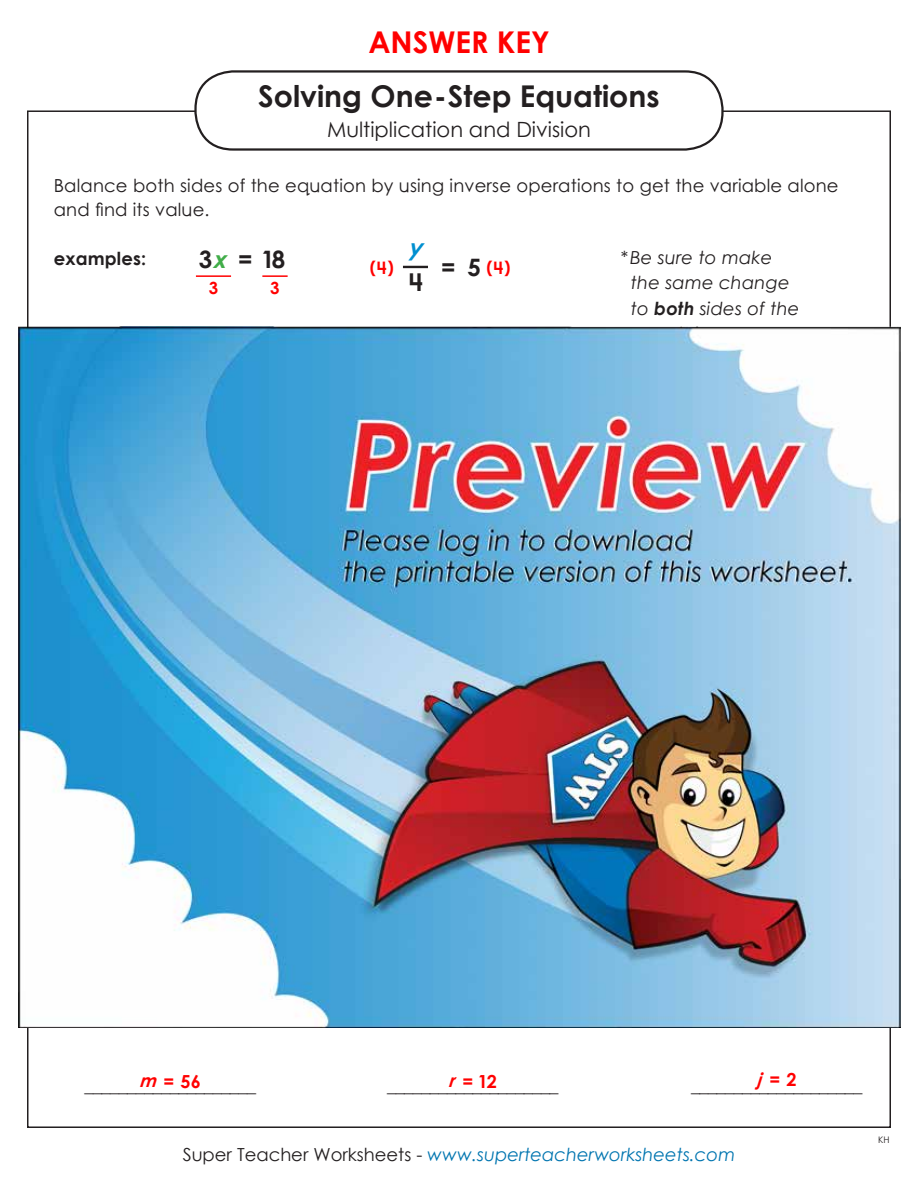
<style>
.page{position:relative;width:918px;height:1188px;background:#fff}
.page>*{position:absolute;margin:0;border:0;box-sizing:border-box;transform-origin:0 0}
.t1{font:700 30px "Century Gothic 2";color:#231f20}
.t2{font:700 30px "Century STW4";color:#f00}
.t3{font:700 24px "Century STW4";color:#231f20}
.t4{font:italic 700 24px "Century STW4";color:#008fd0}
.t5{font:21px "Century Gothic 2";color:#231f20}
.t6{font:18px/24px "Century STW4";letter-spacing:.01em;color:#231f20}
.t7{font:italic 18px "Century Gothic 2";color:#0075b0}
.t8{font:italic 18px/25.5px "Century STW4";letter-spacing:.01em;color:#231f20}
.t9{font:700 18px "Century STW4";color:#f00}
.t10{font:700 18px "Century STW4";letter-spacing:.01em;color:#231f20}
.t11{font:700 16.8px "Century STW4";color:#f00}
.t12{font:9px "Century Gothic 2";color:#231f20}
.s1{font-weight:700}
.s2{font-style:italic;color:#41ad49}
.s3{font-style:italic}
.s4{font-style:normal;color:#231f20}
</style>
<div class="page">
<div style="left:194px;top:70px;width:530px;height:81px;border:2px solid #231f20;border-radius:38px"></div>
<hr style="left:403px;top:266px;width:25px;height:2px;background:#231f20">
<hr style="left:196px;top:275px;width:35px;height:2px;background:#f00">
<hr style="left:262px;top:275px;width:26px;height:2px;background:#f00">
<img style="left:18px;top:326px;width:882px;height:702px">
<h1 class="t2" style="left:368px;top:19px;width:183px">ANSWER KEY</h1>
<h1 class="t1" style="left:258px;top:73px;width:403px">Solving One-Step Equations</h1>
<p class="t5" style="left:327px;top:114px;width:265px">Multiplication and Division</p>
<p class="t6" style="left:54px;top:174px;width:786px">Balance both sides of the equation by using inverse operations to get the variable alone and find its value.</p>
<p class="t10" style="left:54px;top:245px;width:94px">examples:</p>
<p class="t8" style="left:631px;top:244px;width:170px;text-indent:-10px">*Be sure to make the same change to <span class="s1">both</span> sides of the</p>
<h2 class="t4" style="left:409px;top:229px;width:21px">y</h2>
<h2 class="t3" style="left:409px;top:265px;width:15px">4</h2>
<h2 class="t3" style="left:199px;top:241px;width:88px">3<span class="s2">x</span> = 18</h2>
<h2 class="t3" style="left:441px;top:249px;width:41px">= 5</h2>
<p class="t11" style="left:209px;top:275px;width:11px">3</p>
<p class="t11" style="left:270px;top:275px;width:11px">3</p>
<p class="t11" style="left:370px;top:254px;width:26px">(4)</p>
<p class="t11" style="left:486px;top:254px;width:26px">(4)</p>
<p class="t9" style="left:140px;top:1067px;width:63px"><span class="s3">m</span> = 56</p>
<p class="t9" style="left:449px;top:1067px;width:49px"><span class="s3">r</span> = 12</p>
<p class="t9" style="left:757px;top:1066px;width:41px"><span class="s3">j</span> = 2</p>
<p class="t6" style="left:85px;top:1073px;width:173px">____________________</p>
<p class="t6" style="left:387px;top:1073px;width:173px">____________________</p>
<p class="t6" style="left:691px;top:1073px;width:173px">____________________</p>
<p class="t7" style="left:183px;top:1142px;width:554px"><span class="s4">Super Teacher Worksheets -</span> www.superteacherworksheets.com</p>
<p class="t12" style="left:878px;top:1133px;width:13px">KH</p>
</div>
